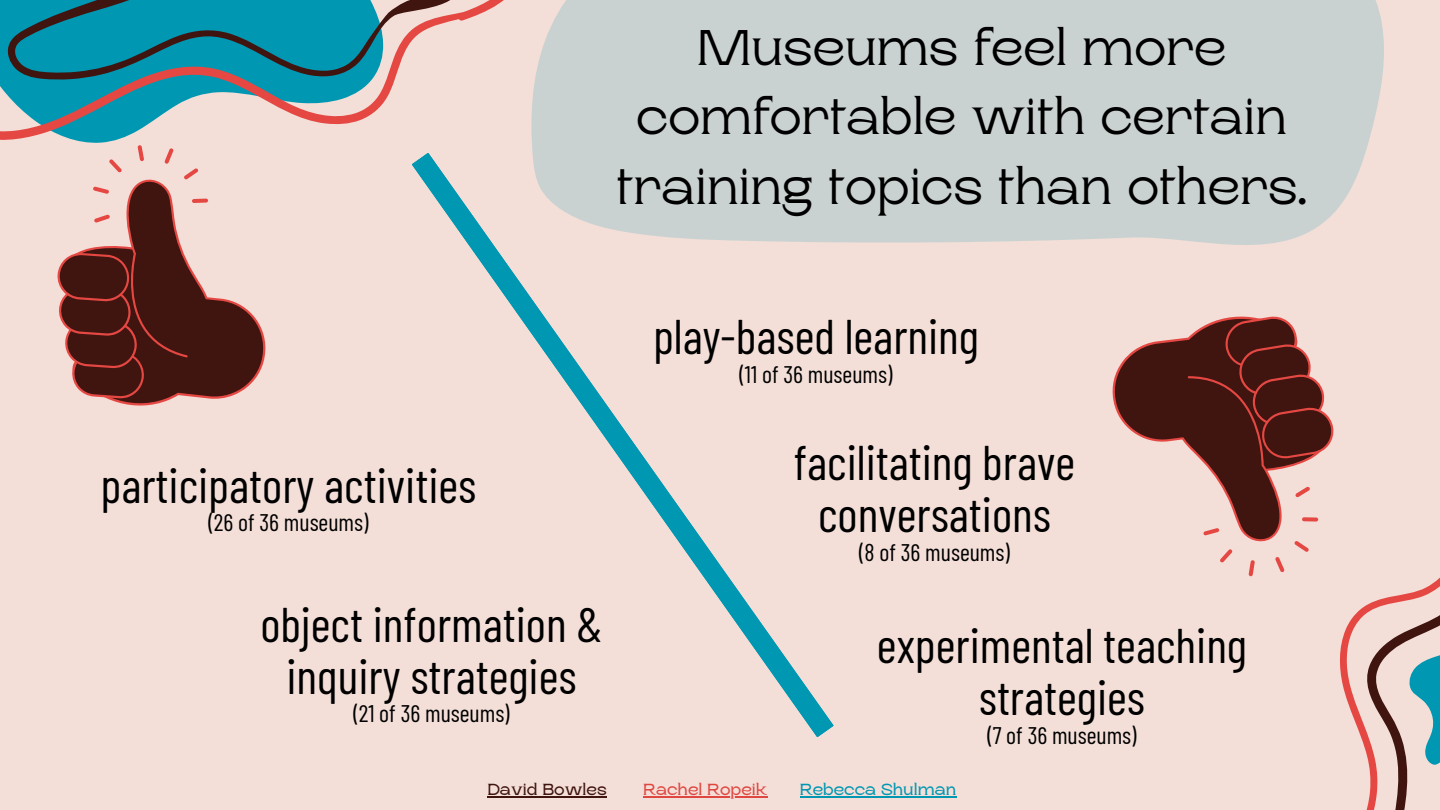
<style>
.page{position:relative;width:1440px;height:810px;background:#f3dfd8}
.page>*{position:absolute;margin:0;border:0;box-sizing:border-box;transform-origin:0 0}
.t1{font:49.9px/69.8px "Rasputin";color:#000;text-align:center}
.t2{font:48.6px/51.8px "Barlow Condensed";color:#000;text-align:center}
.t3{font:24px "Barlow Condensed";color:#000}
.t4{font:600 16px "Rasputin";color:#0097b2}
.t5{font:600 16px "Rasputin";color:#df4741}
.t6{font:600 16px "Rasputin";color:#40140f}
</style>
<div class="page">
<svg style="left:0;top:0;width:489px;height:140px"></svg>
<svg style="left:194px;top:0;width:196px;height:84px;background:#168da3"></svg>
<div style="left:531px;top:0;width:853px;height:245px;background:#cad2d1"></div>
<svg style="left:210px;top:297px;width:56px;height:102px;fill:#40140f"></svg>
<svg style="left:47px;top:128px;width:163px;height:278px"></svg>
<svg style="left:1112px;top:327px;width:89px;height:133px;fill:#40140f"></svg>
<svg style="left:1201px;top:316px;width:239px;height:494px"></svg>
<svg style="left:412px;top:150px;width:505px;height:588px"></svg>
<hr style="left:487px;top:797px;width:120px;height:1px;background:#40140f">
<hr style="left:643px;top:797px;width:124px;height:1px;background:#df4741">
<hr style="left:800px;top:797px;width:156px;height:1px;background:#0097b2">
<p class="t1" style="left:617px;top:13px;width:692px">Museums feel more comfortable with certain training topics than others.</p>
<p class="t2" style="left:101px;top:457px;width:377px">participatory activities</p>
<p class="t3" style="left:208px;top:507px;width:161px">(26 of 36 museums)</p>
<p class="t2" style="left:260px;top:596px;width:344px">object information &amp; inquiry strategies</p>
<p class="t3" style="left:353px;top:698px;width:158px">(21 of 36 museums)</p>
<p class="t2" style="left:653px;top:309px;width:327px">play-based learning</p>
<p class="t3" style="left:740px;top:359px;width:154px">(11 of 36 museums)</p>
<p class="t2" style="left:794px;top:435px;width:283px">facilitating brave conversations</p>
<p class="t3" style="left:859px;top:537px;width:152px">(8 of 36 museums)</p>
<p class="t2" style="left:877px;top:618px;width:372px">experimental teaching strategies</p>
<p class="t3" style="left:987px;top:720px;width:151px">(7 of 36 museums)</p>
<p class="t6" style="left:487px;top:781px;width:121px">David Bowles</p>
<p class="t5" style="left:643px;top:781px;width:126px">Rachel Ropeik</p>
<p class="t4" style="left:800px;top:781px;width:158px">Rebecca Shulman</p>
</div>
